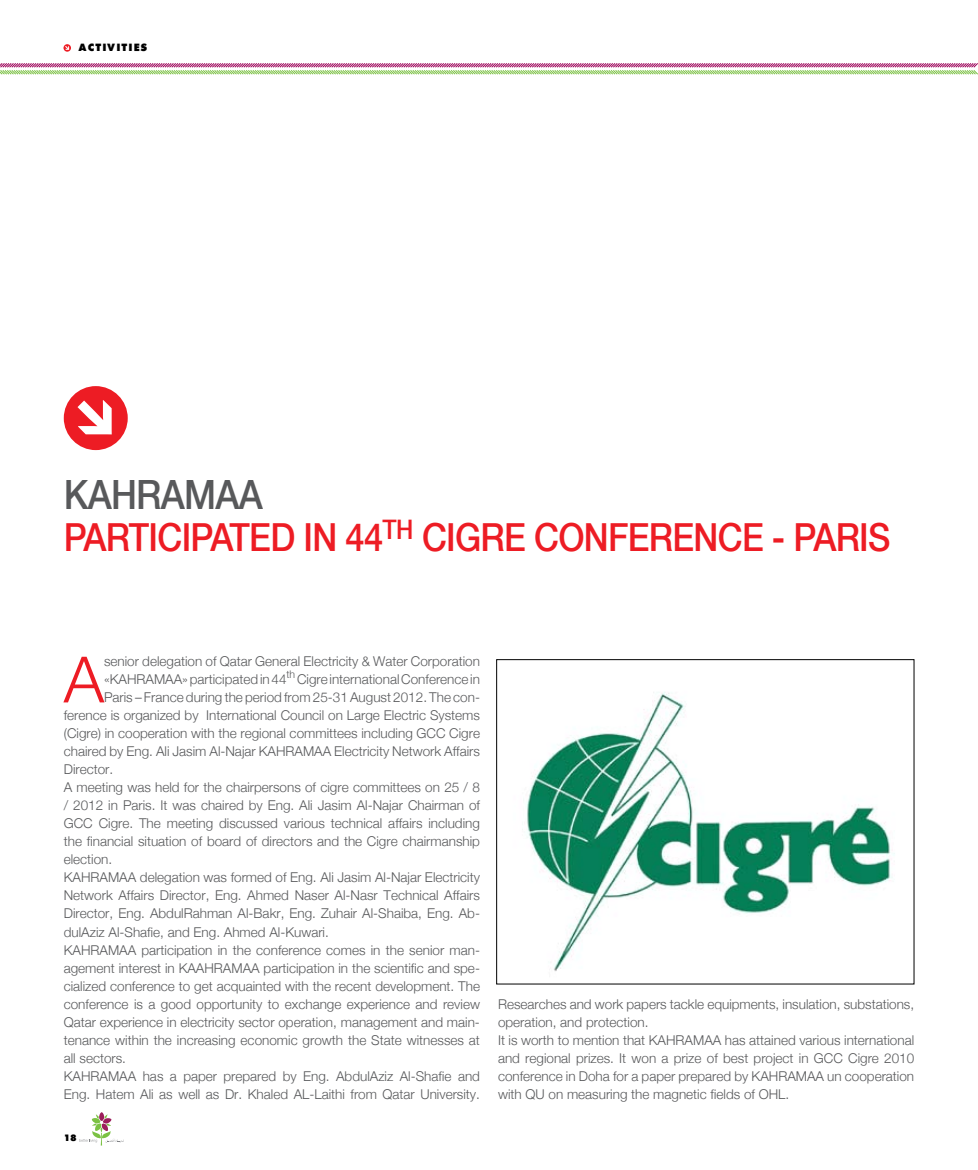
<style>
.page{position:relative;width:978px;height:1170px;background:#fff}
.page>*{position:absolute;margin:0;border:0;box-sizing:border-box;transform-origin:0 0}
.t1{font:300 63.9px "Helvetica Neue";color:#ed1c24}
.t2{font:500 40.35px "Helvetica Neue";letter-spacing:-.02em;color:#58595b;scale:.89 1}
.t3{font:500 38.7px "Helvetica Neue";letter-spacing:-.02em;color:#ed1c24;scale:.89 1}
.t4{font:300 13.5px/18px "Helvetica Neue";color:#58595b}
.t5{font:800 13.5px "Futuri";letter-spacing:.06em;color:#000}
.t6{font:800 12px "Futuri";color:#000}
</style>
<div class="page">
<svg style="left:0;top:63px;width:978px;height:12px"></svg>
<svg style="left:79px;top:1112px;width:45px;height:33px"></svg>
<svg style="left:63px;top:44px;width:8px;height:8px"></svg>
<svg style="left:64px;top:386px;width:64px;height:64px"></svg>
<img style="left:526px;top:692px;width:369px;height:279px">
<div style="left:496px;top:659px;width:418px;height:325px;border:1px solid #000"></div>
<p class="t5" style="left:79px;top:41px;width:70px">ACTIVITIES</p>
<h2 class="t2" style="left:64px;top:470px;width:225px">KAHRAMAA</h2>
<h3 class="t3" style="left:64px;top:514px;width:930px">PARTICIPATED IN 44<sup>TH</sup> CIGRE CONFERENCE - PARIS</h3>
<h1 class="t1" style="left:64px;top:640px;width:42px">A</h1>
<p class="t4" style="left:104px;top:652px;width:377px">senior delegation of Qatar General Electricity &amp; Water Corporation</p>
<p class="t4" style="left:104px;top:670px;width:377px">«KAHRAMAA» participated in 44<sup>th</sup> Cigre international Conference in</p>
<p class="t4" style="left:104px;top:688px;width:377px">Paris – France during the period from 25-31 August 2012. The con-</p>
<p class="t4" style="left:64px;top:706px;width:418px">ference is organized by I nternational Council on Large Electric Systems</p>
<p class="t4" style="left:64px;top:724px;width:418px">(Cigre) in cooperation with the regional committees including GCC Cigre</p>
<p class="t4" style="left:64px;top:742px;width:418px">chaired by Eng. Ali Jasim Al-Najar KAHRAMAA Electricity Network Affairs</p>
<p class="t4" style="left:64px;top:760px;width:51px">Director.</p>
<p class="t4" style="left:64px;top:778px;width:418px">A meeting was held for the chairpersons of cigre committees on 25 / 8</p>
<p class="t4" style="left:64px;top:796px;width:418px">/ 2012 in Paris. It was chaired by Eng. Ali Jasim Al-Najar Chairman of</p>
<p class="t4" style="left:64px;top:814px;width:418px">GCC Cigre. The meeting discussed various technical affairs including</p>
<p class="t4" style="left:64px;top:832px;width:418px">the financial situation of board of directors and the Cigre chairmanship</p>
<p class="t4" style="left:64px;top:850px;width:50px">election.</p>
<p class="t4" style="left:64px;top:868px;width:418px">KAHRAMAA delegation was formed of Eng. Ali Jasim Al-Najar Electricity</p>
<p class="t4" style="left:64px;top:886px;width:418px">Network Affairs Director, Eng. Ahmed Naser Al-Nasr Technical Affairs</p>
<p class="t4" style="left:64px;top:904px;width:418px">Director, Eng. AbdulRahman Al-Bakr, Eng. Zuhair Al-Shaiba, Eng. Ab-</p>
<p class="t4" style="left:64px;top:922px;width:267px">dulAziz Al-Shafie, and Eng. Ahmed Al-Kuwari.</p>
<p class="t4" style="left:64px;top:940px;width:418px">KAHRAMAA participation in the conference comes in the senior man-</p>
<p class="t4" style="left:64px;top:958px;width:125px">agement interest in KAA</p>
<p class="t4" style="left:204px;top:958px;width:20px">HRAMAA</p>
<p class="t4" style="left:64px;top:958px;width:418px;text-indent:200px">participation in the scientific and spe&shy;cialized conference to get acquainted with the recent development. The conference is a good opportunity to exchange experience and review Qatar experience in electricity sector operation, management and main&shy;tenance within the increasing economic growth the State witnesses at all sectors.<br>KAHRAMAA</p>
<p class="t4" style="left:64px;top:1066px;width:418px;text-align:right">has a paper prepared by Eng. AbdulAziz Al-Shafie and<br>Eng. Hatem Ali as well as Dr. Khaled AL-Laithi from Qatar University.</p>
<p class="t6" style="left:63px;top:1131px;width:15px">18</p>
<p class="t4" style="left:498px;top:994px;width:418px">Researches and work papers tackle equipments, insulation, substations, operation, and protection.<br>It is worth to mention that KAHRAMAA has attained various international and regional prizes. It won a prize of best project in GCC Cigre 2010 conference in Doha for a paper prepared by KAHRAMAA un cooperation with QU on measuring the magnetic fields of OHL.</p>
</div>
